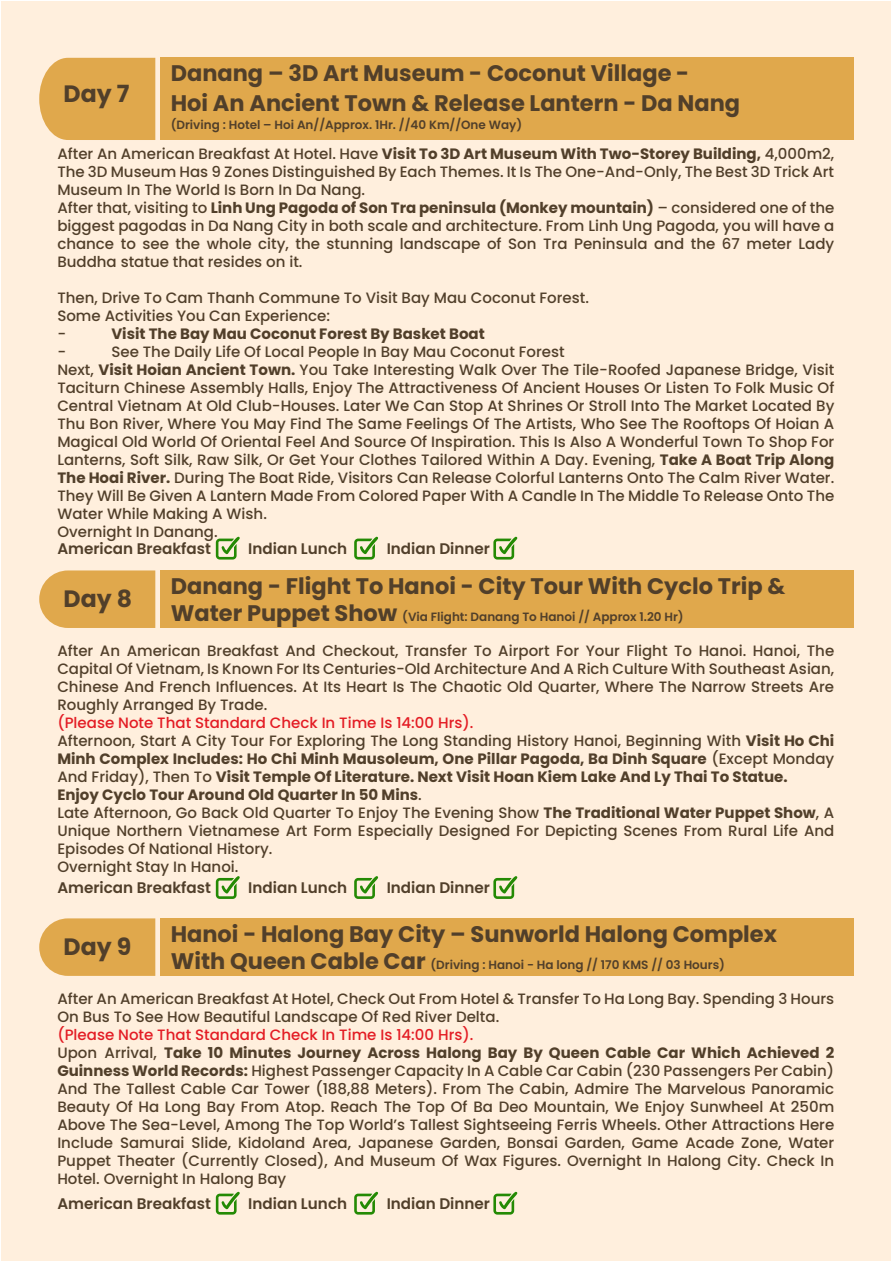
<style>
.page{position:relative;width:893px;height:1263px;background:#fff}
.page>*{position:absolute;margin:0;border:0;box-sizing:border-box;transform-origin:0 0}
.t1{font:700 23.7px "Poppins";color:#513f2a}
.t2{font:700 22.5px/30px "Poppins";color:#513f2a}
.t3{font:600 15.3px "Poppins";color:#513f2a}
.t4{font:500 15px/18px "Poppins";color:#513f2a}
.t5{font:700 15px "Poppins";color:#513f2a}
.t6{font:600 12px "Poppins";color:#513f2a}
.s1{font-weight:700}
.s2{font-weight:700;font-size:22.5px}
.s3{color:#e31c24}
</style>
<div class="page">
<div style="left:2px;top:2px;width:889px;height:1259px;background:#ffefdd"></div>
<div style="left:39px;top:58px;width:116px;height:82px;background:#e0a84c"></div>
<div style="left:160px;top:58px;width:694px;height:82px;background:#e0a84c"></div>
<svg style="left:354px;top:536px;width:24px;height:23px"></svg>
<svg style="left:493px;top:536px;width:24px;height:23px"></svg>
<svg style="left:216px;top:536px;width:24px;height:23px"></svg>
<svg style="left:39px;top:570px;width:116px;height:58px;background:#e1ac55"></svg>
<div style="left:160px;top:570px;width:694px;height:58px;background:#e0a84c"></div>
<svg style="left:354px;top:876px;width:24px;height:23px"></svg>
<svg style="left:493px;top:876px;width:24px;height:23px"></svg>
<svg style="left:216px;top:876px;width:24px;height:23px"></svg>
<svg style="left:39px;top:918px;width:116px;height:58px;background:#e1ac55"></svg>
<div style="left:160px;top:918px;width:694px;height:58px;background:#e0a84c"></div>
<svg style="left:354px;top:1191px;width:24px;height:23px"></svg>
<svg style="left:493px;top:1191px;width:24px;height:23px"></svg>
<svg style="left:216px;top:1191px;width:24px;height:23px"></svg>
<h2 class="t2" style="left:171px;top:58px;width:571px">Danang – 3D Art Museum - Coconut Village -<br>Hoi An Ancient Town &amp; Release Lantern - Da Nang</h2>
<p class="t6" style="left:171px;top:117px;width:353px">(Driving : Hotel – Hoi An//Approx. 1Hr. //40 Km//One Way)</p>
<p class="t4" style="left:57px;top:145px;width:778px">After An American Breakfast At Hotel. Have <span class="s1">Visit To 3D Art Museum With Two-Storey Building,</span> 4,000m2, The 3D Museum Has 9 Zones Distinguished By Each Themes. It Is The One-And-Only, The Best 3D Trick Art Museum In The World Is Born In Da Nang.<br>After that, visiting to <span class="s1">Linh Ung Pagoda of Son Tra peninsula (Monkey mountain)</span> – considered one of the biggest pagodas in Da Nang City in both scale and architecture. From Linh Ung Pagoda, you will have a chance to see the whole city, the stunning landscape of Son Tra Peninsula and the 67 meter Lady Buddha statue that resides on it.</p>
<p class="t4" style="left:57px;top:289px;width:533px">Then, Drive To Cam Thanh Commune To Visit Bay Mau Coconut Forest.<br>Some Activities You Can Experience:<br>-</p>
<h1 class="t1" style="left:64px;top:80px;width:67px">Day 7</h1>
<p class="t5" style="left:111px;top:325px;width:375px">Visit The Bay Mau Coconut Forest By Basket Boat</p>
<p class="t4" style="left:57px;top:343px;width:779px;text-indent:54px">See The Daily Life Of Local People In Bay Mau Coconut Forest<br>Next, <span class="s1">Visit Hoian Ancient Town.</span> You Take Interesting Walk Over The Tile-Roofed Japanese Bridge, Visit Taciturn Chinese Assembly Halls, Enjoy The Attractiveness Of Ancient Houses Or Listen To Folk Music Of Central Vietnam At Old Club-Houses. Later We Can Stop At Shrines Or Stroll Into The Market Located By Thu Bon River, Where You May Find The Same Feelings Of The Artists, Who See The Rooftops Of Hoian A Magical Old World Of Oriental Feel And Source Of Inspiration. This Is Also A Wonderful Town To Shop For Lanterns, Soft Silk, Raw Silk, Or Get Your Clothes Tailored Within A Day. Evening, <span class="s1">Take A Boat Trip Along The Hoai River.</span> During The Boat Ride, Visitors Can Release Colorful Lanterns Onto The Calm River Water.<br>They Will Be Given A Lantern Made From Colored Paper With A Candle In The Middle To Release Onto The Water While Making A Wish.<br>Overnight In Danang.</p>
<p class="t3" style="left:57px;top:540px;width:155px">American Breakfast</p>
<p class="t3" style="left:248px;top:540px;width:100px">Indian Lunch</p>
<p class="t3" style="left:387px;top:540px;width:105px">Indian Dinner</p>
<h1 class="t1" style="left:64px;top:585px;width:70px">Day 8</h1>
<p class="t4" style="left:57px;top:343px;width:10px">-</p>
<h2 class="t2" style="left:171px;top:571px;width:616px">Danang - Flight To Hanoi - City Tour With Cyclo Trip &amp;</h2>
<p class="t6" style="left:171px;top:610px;width:515px"><span class="s2">Water Puppet Show</span> (Via Flight: Danang To Hanoi // Approx 1.20 Hr)</p>
<p class="t4" style="left:57px;top:642px;width:778px;text-align:justify">After An American Breakfast And Checkout, Transfer To Airport For Your Flight To Hanoi. Hanoi, The Capital Of Vietnam, Is Known For Its Centuries-Old Architecture And A Rich Culture With Southeast Asian, Chinese And French Influences. At Its Heart Is The Chaotic Old Quarter, Where The Narrow Streets Are Roughly Arranged By Trade.</p>
<p class="t4" style="left:57px;top:714px;width:778px"><span class="s3">(Please Note That Standard Check In Time Is 14:00 Hrs).<br></span>Afternoon, Start A City Tour For Exploring The Long Standing History Hanoi, Beginning With <span class="s1">Visit Ho Chi Minh Complex Includes: Ho Chi Minh Mausoleum, One Pillar Pagoda, Ba Dinh Square</span> (Except Monday And Friday), Then To <span class="s1">Visit Temple Of Literature. Next Visit Hoan Kiem Lake And Ly Thai To Statue.<br>Enjoy Cyclo Tour Around Old Quarter In 50 Mins</span>.<br>Late Afternoon, Go Back Old Quarter To Enjoy The Evening Show <span class="s1">The Traditional Water Puppet Show</span>, A Unique Northern Vietnamese Art Form Especially Designed For Depicting Scenes From Rural Life And Episodes Of National History.<br>Overnight Stay In Hanoi.</p>
<p class="t3" style="left:57px;top:879px;width:155px">American Breakfast</p>
<p class="t3" style="left:248px;top:879px;width:100px">Indian Lunch</p>
<p class="t3" style="left:387px;top:879px;width:105px">Indian Dinner</p>
<h2 class="t2" style="left:171px;top:919px;width:608px">Hanoi - Halong Bay City – Sunworld Halong Complex</h2>
<p class="t6" style="left:171px;top:958px;width:556px"><span class="s2">With Queen Cable Car</span> (Driving : Hanoi - Ha long // 170 KMS // 03 Hours)</p>
<p class="t4" style="left:57px;top:990px;width:778px">After An American Breakfast At Hotel, Check Out From Hotel &amp; Transfer To Ha Long Bay. Spending 3 Hours<br>On Bus To See How Beautiful Landscape Of Red River Delta.</p>
<p class="t4" style="left:57px;top:1026px;width:778px"><span class="s3">(Please Note That Standard Check In Time Is 14:00 Hrs).<br></span>Upon Arrival, <span class="s1">Take 10 Minutes Journey Across Halong Bay By Queen Cable Car Which Achieved 2<br>Guinness World Records:</span> Highest Passenger Capacity In A Cable Car Cabin (230 Passengers Per Cabin)<br>And The Tallest Cable Car Tower (188,88 Meters). From The Cabin, Admire The Marvelous Panoramic Beauty Of Ha Long Bay From Atop. Reach The Top Of Ba Deo Mountain, We Enjoy Sunwheel At 250m Above The Sea-Level, Among The Top World’s Tallest Sightseeing Ferris Wheels. Other Attractions Here Include Samurai Slide, Kidoland Area, Japanese Garden, Bonsai Garden, Game Acade Zone, Water Puppet Theater (Currently Closed), And Museum Of Wax Figures. Overnight In Halong City. Check In Hotel. Overnight In Halong Bay</p>
<p class="t3" style="left:57px;top:1195px;width:155px">American Breakfast</p>
<p class="t3" style="left:248px;top:1195px;width:100px">Indian Lunch</p>
<p class="t3" style="left:387px;top:1195px;width:105px">Indian Dinner</p>
<h1 class="t1" style="left:64px;top:933px;width:69px">Day 9</h1>
</div>
